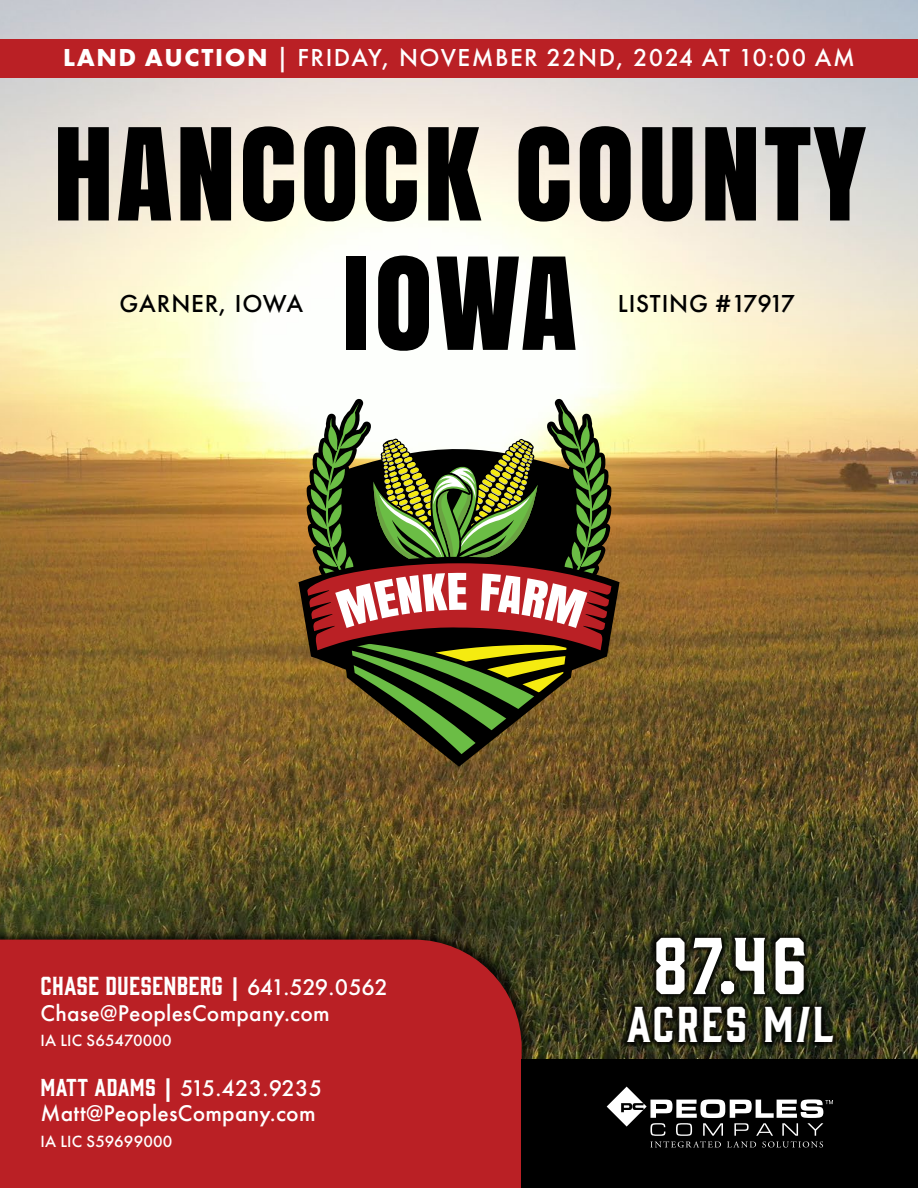
<style>
.page{position:relative;width:918px;height:1188px;background:#fff}
.page>*{position:absolute;margin:0;border:0;box-sizing:border-box;transform-origin:0 0}
.t1{font:120px "Anton";letter-spacing:.025em;color:#000}
.t2{font:74.1px "Gin";color:#fff}
.t3{font:46.2px "Gin";letter-spacing:.05em;color:#fff}
.t4{font:500 25.5px "Futura PT";letter-spacing:.055em;color:#fff}
.t5{font:500 25.5px "Futura PT";letter-spacing:.035em;color:#000}
.t6{font:24px "Gin";letter-spacing:.01em;color:#fff}
.t7{font:500 23.7px/25.5px "Futura PT";letter-spacing:.01em;color:#fff}
.t8{font:500 16.8px "Futura PT";letter-spacing:.01em;color:#fff}
.s1{font-weight:700}
.s2{font-family:"Futura PT";font-weight:800;font-size:23.7px}
.s3{font-family:"Futura PT";font-weight:500;font-size:23.7px}
.s4{font-family:"Gin";font-weight:400;font-size:22.5px}
.s5{font-weight:800}
</style>
<div class="page">
<img style="left:0;top:0;width:918px;height:1060px">
<div style="left:0;top:929px;width:534px;height:259px;background:#000;opacity:.75"></div>
<div style="left:0;top:940px;width:522px;height:248px;background:#ba2025"></div>
<div style="left:522px;top:1060px;width:396px;height:128px;background:#000"></div>
<svg style="left:607px;top:1087px;width:226px;height:61px"></svg>
<div style="left:0;top:39px;width:918px;height:39px;background:#ba2025"></div>
<div style="left:621px;top:932px;width:218px;height:116px;background:#000;opacity:.75"></div>
<svg style="left:321px;top:756px;width:276px;height:11px;background:#6c5123"></svg>
<svg style="left:298px;top:398px;width:322px;height:358px;background:#776a44"></svg>
<p class="t4" style="left:63px;top:42px;width:793px"><span class="s1">LAND AUCTION</span> | FRIDAY, NOVEMBER 22ND, 2024 AT 10:00 AM</p>
<h1 class="t1" style="left:53px;top:79px;width:813px">HANCOCK COUNTY</h1>
<h1 class="t1" style="left:341px;top:209px;width:237px">IOWA</h1>
<p class="t5" style="left:120px;top:288px;width:185px">GARNER, IOWA</p>
<p class="t5" style="left:618px;top:288px;width:179px">LISTING #17917</p>
<p class="t6" style="left:40px;top:969px;width:349px">CHASE DUESENBERG <span class="s2">|</span> <span class="s3">641.529.0562</span></p>
<p class="t7" style="left:40px;top:1000px;width:291px">Chase@PeoplesCompany.com</p>
<p class="t8" style="left:40px;top:1031px;width:133px">IA LIC S65470000</p>
<p class="t7" style="left:40px;top:1075px;width:283px"><span class="s4">MATT ADAMS</span> <span class="s5">|</span> 515.423.9235<br>Matt@PeoplesCompany.com</p>
<p class="t8" style="left:40px;top:1131px;width:134px">IA LIC S59699000</p>
<h2 class="t2" style="left:653px;top:914px;width:156px">87.46</h2>
<h3 class="t3" style="left:627px;top:992px;width:209px">ACRES M/L</h3>
</div>
